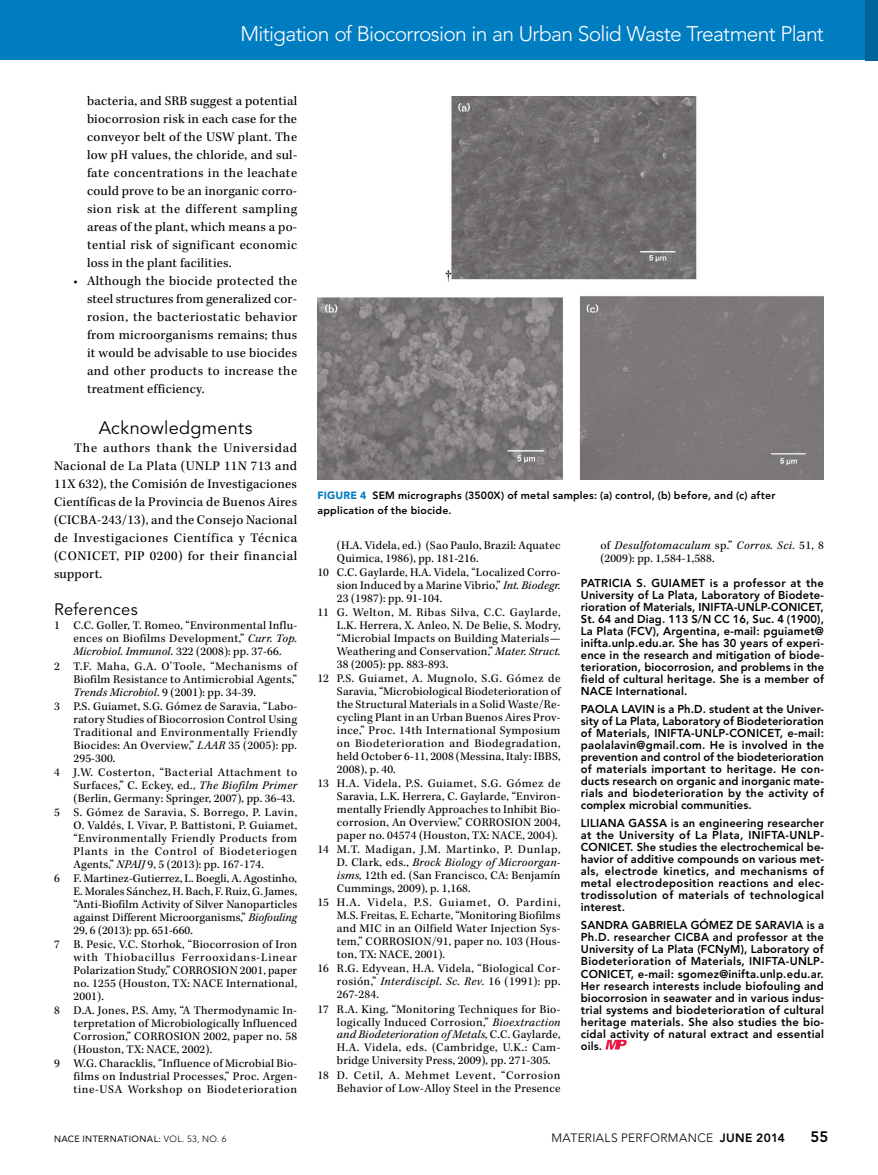
<style>
.page{position:relative;width:878px;height:1175px;background:#fff}
.page>*{position:absolute;margin:0;border:0;box-sizing:border-box;transform-origin:0 0}
.t1{font:300 21px "Avenir LT Std";letter-spacing:-.035em;color:#fff}
.t2{font:18px "Avenir LT Std";letter-spacing:.02em;color:#000}
.t3{font:16.5px "Avenir LT Std";letter-spacing:.02em;color:#000}
.t4{font:800 15px "Avenir LT Std";color:#000}
.t5{font:13.5px/18px "Kepler Std";letter-spacing:.03em;color:#000;text-align:justify}
.t6{font:12px/12.9px "Kepler Std";letter-spacing:.02em;color:#000;text-align:justify}
.t7{font:300 12px "Avenir LT Std";letter-spacing:.03em;color:#000}
.t8{font:800 11.4px/12px "Avenir LT Std";letter-spacing:.02em;color:#000;text-align:justify}
.t9{font:800 10.5px/15px "Avenir LT Std";letter-spacing:.025em;color:#000}
.t10{font:9px "Avenir LT Std";letter-spacing:.045em;color:#000}
.s1{font-style:italic}
.s2{font-weight:900;color:#007cc1}
.s3{font-weight:300}
.s4{font-weight:800}
</style>
<div class="page">
<svg style="left:605px;top:1039px;width:22px;height:10px"></svg>
<img style="left:317px;top:96px;width:507px;height:383px">
<div style="left:0;top:0;width:878px;height:60px;background:#007cc1"></div>
<div style="left:865px;top:0;width:13px;height:60px;background:#00639c"></div>
<p class="t1" style="left:240px;top:21px;width:585px">Mitigation of Biocorrosion in an Urban Solid Waste Treatment Plant</p>
<p class="t5" style="left:87px;top:93px;width:212px">bacteria, and SRB suggest a potential biocorrosion risk in each case for the conveyor belt of the USW plant. The low pH values, the chloride, and sul&shy;fate concentrations in the leachate could prove to be an inorganic corro&shy;sion risk at the different sampling areas of the plant, which means a po&shy;tential risk of significant economic loss in the plant facilities.</p>
<p class="t5" style="left:87px;top:273px;width:212px;text-indent:-14px">• Although the biocide protected the steel structures from generalized cor&shy;rosion, the bacteriostatic behavior from microorganisms remains; thus it would be advisable to use biocides and other products to increase the treatment efficiency.</p>
<p class="t2" style="left:99px;top:417px;width:155px">Acknowledgments</p>
<p class="t5" style="left:54px;top:440px;width:245px;text-indent:20px">The authors thank the Universidad Nacional de La Plata (UNLP 11N 713 and 11X 632), the Comisión de Investigaciones Científicas de la Provincia de Buenos Aires (CICBA-243/13), and the Consejo Nacional de Investigaciones Científica y Técnica (CONICET, PIP 0200) for their financial support.</p>
<p class="t3" style="left:54px;top:599px;width:85px">References</p>
<p class="t6" style="left:74px;top:620px;width:225px;text-indent:-20px">1 C.C. Goller, T. Romeo, “Environmental Influ&shy;ences on Biofilms Development,” <span class="s1">Curr. Top.<br>Microbiol. Immunol.</span> 322 (2008): pp. 37-66.</p>
<p class="t6" style="left:74px;top:660px;width:225px;text-indent:-20px">2 T.F. Maha, G.A. O’Toole, “Mechanisms of Biofilm Resistance to Antimicrobial Agents,” <span class="s1">Trends Microbiol.</span> 9 (2001): pp. 34-39.</p>
<p class="t6" style="left:73px;top:701px;width:225px;text-indent:-19px">3 P.S. Guiamet, S.G. Gómez de Saravia, “Labo&shy;ratory Studies of Biocorrosion Control Using Traditional and Environmentally Friendly Biocides: An Overview,” <span class="s1">LAAR</span> 35 (2005): pp.<br>295-300.</p>
<p class="t6" style="left:73px;top:767px;width:225px;text-indent:-20px">4 J.W. Costerton, “Bacterial Attachment to Surfaces,” C. Eckey, ed., <span class="s1">The Biofilm Primer </span>(Berlin, Germany: Springer, 2007), pp. 36-43.</p>
<p class="t6" style="left:73px;top:807px;width:225px;text-indent:-20px">5 S. Gómez de Saravia, S. Borrego, P. Lavin, O. Valdés, I. Vivar, P. Battistoni, P. Guiamet, “Environmentally Friendly Products from Plants in the Control of Biodeteriogen Agents,” <span class="s1">NPAIJ</span> 9, 5 (2013): pp. 167-174.</p>
<p class="t6" style="left:73px;top:873px;width:225px;text-indent:-20px">6 F. Martinez-Gutierrez, L. Boegli, A. Agostinho, E. Morales Sánchez, H. Bach, F. Ruiz, G. James, “Anti-Biofilm Activity of Silver Nanoparticles against Different Micro organisms,” <span class="s1">Biofouling </span>29, 6 (2013): pp. 651-660.</p>
<p class="t6" style="left:73px;top:939px;width:225px;text-indent:-20px">7 B. Pesic, V.C. Storhok, “Biocorrosion of Iron with Thiobacillus Ferrooxidans-Linear Polarization Study,” CORROSION 2001, paper no. 1255 (Houston, TX: NACE International, 2001).</p>
<p class="t6" style="left:73px;top:1005px;width:225px;text-indent:-20px">8 D.A. Jones, P.S. Amy, “A Thermodynamic In&shy;terpretation of Microbiologically Influenced Corrosion,” CORROSION 2002, paper no. 58 (Houston, TX: NACE, 2002).</p>
<p class="t6" style="left:73px;top:1058px;width:225px;text-indent:-20px">9 W.G. Characklis, “Influence of Microbial Bio&shy;films on Industrial Processes,” Proc. Argen&shy;tine-USA Workshop on Biodeterioration</p>
<p class="t9" style="left:317px;top:488px;width:459px"><span class="s2">FIGURE 4</span> SEM micrographs (3500X) of metal samples: (a) control, (b) before, and (c) after application of the biocide.</p>
<p class="t6" style="left:600px;top:540px;width:225px">of <span class="s1">Desulfotomaculum</span> sp.” <span class="s1">Corros. Sci.</span> 51, 8 (2009): pp. 1,584-1,588.</p>
<p class="t8" style="left:580px;top:578px;width:245px">PATRICIA S. GUIAMET is a professor at the University of La Plata, Laboratory of Biodete&shy;rioration of Materials, INIFTA-UNLP-CONICET, St. 64 and Diag. 113 S/N CC 16, Suc. 4 (1900), La Plata (FCV), Argentina, e-mail: pguiamet@ inifta.unlp.edu.ar. She has 30 years of experi&shy;ence in the research and mitigation of biode&shy;terioration, biocorrosion, and problems in the field of cultural heritage. She is a member of NACE International.</p>
<p class="t8" style="left:580px;top:704px;width:245px">PAOLA LAVIN is a Ph.D. student at the Univer&shy;sity of La Plata, Laboratory of Biodeterioration of Materials, INIFTA-UNLP-CONICET, e-mail: paolalavin@gmail.com. He is involved in the prevention and control of the biodeterioration of materials important to heritage. He con&shy;ducts research on organic and inorganic mate&shy;rials and biodeterioration by the activity of complex microbial communities.</p>
<p class="t8" style="left:580px;top:818px;width:245px">LILIANA GASSA is an engineering researcher at the University of La Plata, INIFTA-UNLP-CONICET. She studies the electrochemical be&shy;havior of additive compounds on various met&shy;als, electrode kinetics, and mechanisms of metal electrodeposition reactions and elec&shy;trodissolution of materials of technological interest.</p>
<p class="t8" style="left:580px;top:920px;width:245px">SANDRA GABRIELA GÓMEZ DE SARAVIA is a Ph.D. researcher CICBA and professor at the University of La Plata (FCNyM), Laboratory of Biodeterioration of Materials, INIFTA-UNLP-CONICET, e-mail: sgomez@inifta.unlp.edu.ar.<br>Her research interests include biofouling and biocorrosion in seawater and in various indus&shy;trial systems and bio deterioration of cultural heritage materials. She also studies the bio&shy;cidal activity of natural extract and essential oils.</p>
<p class="t6" style="left:337px;top:540px;width:225px">(H.A. Videla, ed.) (Sao Paulo, Brazil: Aquatec<br>Quimica, 1986), pp. 181-216.</p>
<p class="t6" style="left:337px;top:567px;width:225px;text-indent:-20px">10 C.C. Gaylarde, H.A. Videla, “Localized Corro&shy;sion Induced by a Marine Vibrio,” <span class="s1">Int. Biodegr.<br></span>23 (1987): pp. 91-104.</p>
<p class="t6" style="left:337px;top:607px;width:225px;text-indent:-20px">11 G. Welton, M. Ribas Silva, C.C. Gaylarde, L.K. Herrera, X. Anleo, N. De Belie, S. Modry, “Microbial Impacts on Building Materials— Weathering and Conservation,” <span class="s1">Mater. Struct.<br></span>38 (2005): pp. 883-893.</p>
<p class="t6" style="left:337px;top:673px;width:225px;text-indent:-20px">12 P.S. Guiamet, A. Mugnolo, S.G. Gómez de Saravia, “Microbiological Biodeterioration of the Structural Materials in a Solid Waste/Re&shy;cycling Plant in an Urban Buenos Aires Prov&shy;ince,” Proc. 14th International Symposium on Biodeterioration and Biodegradation, held October 6-11, 2008 (Messina, Italy: IBBS, 2008), p. 40.</p>
<p class="t6" style="left:337px;top:778px;width:225px;text-indent:-20px">13 H.A. Videla, P.S. Guiamet, S.G. Gómez de Saravia, L.K. Herrera, C. Gaylarde, “Environ&shy;mentally Friendly Approaches to Inhibit Bio&shy;corrosion, An Overview,” CORROSION 2004, paper no. 04574 (Houston, TX: NACE, 2004).</p>
<p class="t6" style="left:337px;top:844px;width:225px;text-indent:-20px">14 M.T. Madigan, J.M. Martinko, P. Dunlap, D. Clark, eds., <span class="s1">Brock Biology of Microorgan&shy;isms,</span> 12th ed. (San Francisco, CA: Benjamín Cummings, 2009), p. 1,168.</p>
<p class="t6" style="left:337px;top:897px;width:225px;text-indent:-20px">15 H.A. Videla, P.S. Guiamet, O. Pardini, M.S. Freitas, E. Echarte, “Monitoring Biofilms and MIC in an Oilfield Water Injection Sys&shy;tem,” CORROSION/91, paper no. 103 (Hous&shy;ton, TX: NACE, 2001).</p>
<p class="t6" style="left:337px;top:963px;width:225px;text-indent:-20px">16 R.G. Edyvean, H.A. Videla, “Biological Cor&shy;rosión,” <span class="s1">Interdiscipl. Sc. Rev.</span> 16 (1991): pp.<br>267-284.</p>
<p class="t6" style="left:337px;top:1003px;width:225px;text-indent:-20px">17 R.A. King, “Monitoring Techniques for Bio&shy;logically Induced Corrosion,” <span class="s1">Bioextraction and Biodeterioration of Metals,</span> C.C. Gaylarde, H.A. Videla, eds. (Cambridge, U.K.: Cam&shy;bridge University Press, 2009), pp. 271-305.</p>
<p class="t6" style="left:317px;top:1069px;width:245px;text-align:right">18 D. Cetil, A. Mehmet Levent, “Corrosion<br>Behavior of Low-Alloy Steel in the Presence</p>
<p class="t10" style="left:54px;top:1133px;width:174px">NACE INTERNATIONAL: <span class="s3">VOL. 53, NO. 6</span></p>
<p class="t7" style="left:551px;top:1130px;width:235px">MATERIALS PERFORMANCE <span class="s4">JUNE 2014</span></p>
<p class="t4" style="left:810px;top:1130px;width:20px">55</p>
</div>
